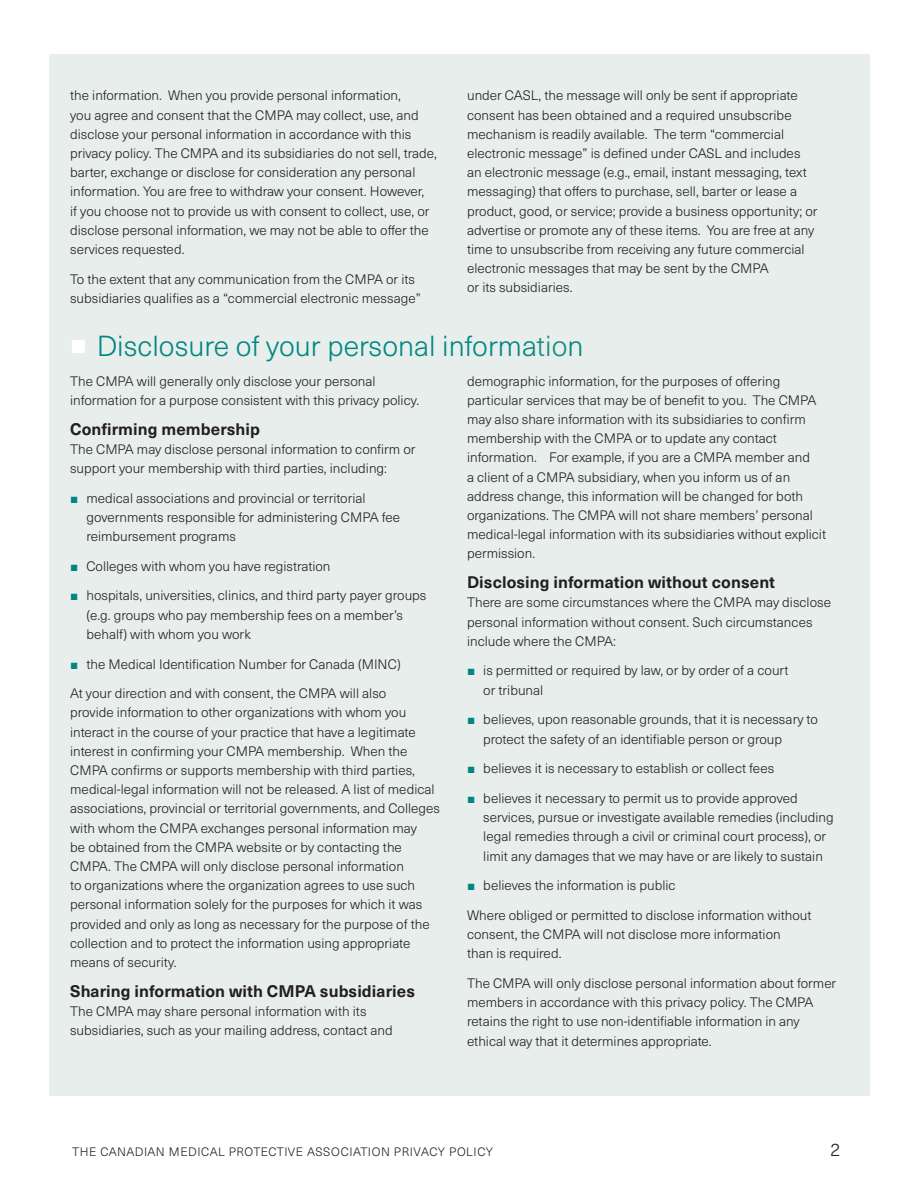
<style>
.page{position:relative;width:918px;height:1188px;background:#fff}
.page>*{position:absolute;margin:0;border:0;box-sizing:border-box;transform-origin:0 0}
._3_subhead{font:300 28.5px "Neue Haas Unica Pro";color:#028682}
.body_text{font:300 18px "Neue Haas Unica Pro";color:#231f20}
._31_sub_sub_head{font:700 16.5px "Neue Haas Unica Pro";letter-spacing:.005em;color:#231f20}
._1_body{font:300 13.5px/19.2px "Neue Haas Unica Pro";color:#231f20}
._4_bullet{font:300 13.5px/19.2px "Neue Haas Unica Pro";color:#231f20}
.body_text-2{font:300 12px "Neue Haas Unica Pro";letter-spacing:.03em;color:#231f20}
.s1{font-family:"Arial";font-weight:900;color:#fff}
.s2{color:#008884}
.s3{color:#168d7c}
.s4{font-family:"Arial";font-weight:400;color:#028682}
</style>
<div class="page">
<div style="left:49px;top:54px;width:820px;height:1041px;background:#e7eeec"></div>
<p class="_1_body" style="left:70px;top:86px;width:368px">the information. When you provide personal information,<br>you agree and consent that the CMPA may collect, use, and disclose your personal information in accordance with this privacy policy. The CMPA and its subsidiaries do not sell, trade, barter, exchange or disclose for consideration any personal information. You are free to withdraw your consent. However,<br>if you choose not to provide us with consent to collect, use, or disclose personal information, we may not be able to offer the services requested.</p>
<p class="_1_body" style="left:70px;top:269px;width:352px">To the extent that any communication from the CMPA or its subsidiaries qualifies as a “commercial electronic message”</p>
<p class="_1_body" style="left:467px;top:86px;width:352px">under CASL, the message will only be sent if appropriate consent has been obtained and a required unsubscribe mechanism is readily available. The term “commercial electronic message” is defined under CASL and includes an electronic message (e.g., email, instant messaging, text messaging) that offers to purchase, sell, barter or lease a product, good, or service; provide a business opportunity; or advertise or promote any of these items. You are free at any time to unsubscribe from receiving any future commercial electronic messages that may be sent by the CMPA<br>or its subsidiaries.</p>
<p class="_3_subhead" style="left:70px;top:329px;width:515px"><span class="s1">■</span> Disclosure of your persona<span class="s2">l infor</span>ma<span class="s3">tio</span>n</p>
<p class="_1_body" style="left:70px;top:371px;width:351px">The CMPA will generally only disclose your personal information for a purpose consistent with this privacy policy.</p>
<p class="_31_sub_sub_head" style="left:70px;top:419px;width:191px">Confirming membership</p>
<p class="_1_body" style="left:70px;top:440px;width:347px">The CMPA may disclose personal information to confirm or support your membership with third parties, including:</p>
<p class="_4_bullet" style="left:86px;top:488px;width:315px;text-indent:-16px"><span class="s4">■</span> medical associations and provincial or territorial governments responsible for administering CMPA fee reimbursement programs</p>
<p class="_4_bullet" style="left:70px;top:557px;width:262px"><span class="s4">■</span> Colleges with whom you have registration</p>
<p class="_4_bullet" style="left:86px;top:586px;width:342px;text-indent:-16px"><span class="s4">■</span> hospitals, universities, clinics, and third party payer groups (e.g. groups who pay membership fees on a member’s behalf) with whom you work</p>
<p class="_4_bullet" style="left:70px;top:654px;width:332px"><span class="s4">■</span> the Medical Identification Number for Canada (MINC)</p>
<p class="_1_body" style="left:70px;top:684px;width:371px">At your direction and with consent, the CMPA will also<br>provide information to other organizations with whom you interact in the course of your practice that have a legitimate interest in confirming your CMPA membership. When the CMPA confirms or supports membership with third parties, medical-legal information will not be released. A list of medical associations, provincial or territorial governments, and Colleges with whom the CMPA exchanges personal information may<br>be obtained from the CMPA website or by contacting the CMPA. The CMPA will only disclose personal information<br>to organizations where the organization agrees to use such personal information solely for the purposes for which it was provided and only as long as necessary for the purpose of the collection and to protect the information using appropriate means of security.</p>
<p class="_31_sub_sub_head" style="left:70px;top:981px;width:346px">Sharing information with CMPA subsidiaries</p>
<p class="_1_body" style="left:70px;top:1002px;width:324px">The CMPA may share personal information with its subsidiaries, such as your mailing address, contact and</p>
<p class="_1_body" style="left:467px;top:371px;width:361px">demographic information, for the purposes of offering particular services that may be of benefit to you. The CMPA may also share information with its subsidiaries to confirm membership with the CMPA or to update any contact information. For example, if you are a CMPA member and<br>a client of a CMPA subsidiary, when you inform us of an address change, this information will be changed for both organizations. The CMPA will not share members’ personal medical-legal information with its subsidiaries without explicit permission.</p>
<p class="_31_sub_sub_head" style="left:467px;top:572px;width:310px">Disclosing information without consent</p>
<p class="_1_body" style="left:467px;top:593px;width:366px">There are some circumstances where the CMPA may disclose personal information without consent. Such circumstances include where the CMPA:</p>
<p class="_4_bullet" style="left:483px;top:661px;width:307px;text-indent:-16px"><span class="s4">■</span> is permitted or required by law, or by order of a court or tribunal</p>
<p class="_4_bullet" style="left:483px;top:710px;width:336px;text-indent:-16px"><span class="s4">■</span> believes, upon reasonable grounds, that it is necessary to protect the safety of an identifiable person or group</p>
<p class="_4_bullet" style="left:467px;top:759px;width:309px"><span class="s4">■</span> believes it is necessary to establish or collect fees</p>
<p class="_4_bullet" style="left:483px;top:789px;width:352px;text-indent:-16px"><span class="s4">■</span> believes it necessary to permit us to provide approved services, pursue or investigate available remedies (including legal remedies through a civil or criminal court process), or limit any damages that we may have or are likely to sustain</p>
<p class="_4_bullet" style="left:467px;top:876px;width:210px"><span class="s4">■</span> believes the information is public</p>
<p class="_1_body" style="left:467px;top:906px;width:346px">Where obliged or permitted to disclose information without consent, the CMPA will not disclose more information<br>than is required.</p>
<p class="_1_body" style="left:467px;top:974px;width:371px">The CMPA will only disclose personal information about former members in accordance with this privacy policy. The CMPA retains the right to use non-identifiable information in any ethical way that it determines appropriate.</p>
<p class="body_text-2" style="left:72px;top:1144px;width:422px">THE CANADIAN MEDICAL PROTECTIVE ASSOCIATION PRIVACY POLICY</p>
<p class="body_text" style="left:831px;top:1139px;width:11px">2</p>
</div>
